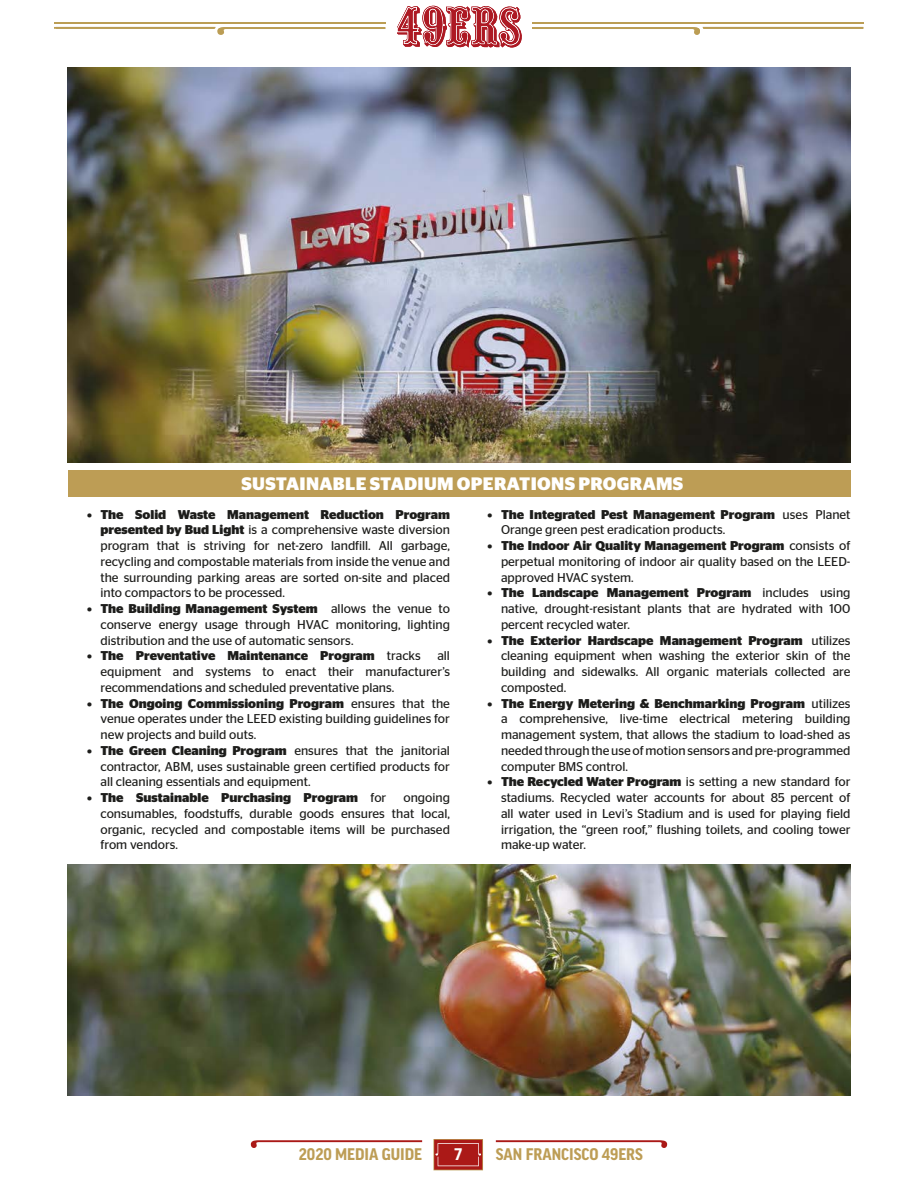
<style>
.page{position:relative;width:918px;height:1188px;background:#fff}
.page>*{position:absolute;margin:0;border:0;box-sizing:border-box;transform-origin:0 0}
.t1{font:700 18px "Stag Sans";letter-spacing:.02em;color:#fff}
.t2{font:700 18px "Good Headline Pro Narr";color:#bd9d55}
.t3{font:700 18px "Good Headline Pro Narr";color:#fff}
.t4{font:12.75px/15.8px "Stag Sans";color:#1d1d1b;text-align:justify}
.t5{font:700 12.75px "Stag Sans";color:#1d1d1b}
.s1{font-weight:700}
.s2{font-weight:400}
</style>
<div class="page">
<hr style="left:54px;top:22px;width:331px;height:2px;background:#bb9d54">
<svg style="left:398px;top:6px;width:124px;height:42px"></svg>
<svg style="left:54px;top:27px;width:331px;height:8px"></svg>
<svg style="left:532px;top:27px;width:331px;height:8px"></svg>
<hr style="left:532px;top:22px;width:331px;height:2px;background:#bb9d54">
<svg style="left:433px;top:1139px;width:50px;height:31px"></svg>
<svg style="left:251px;top:1140px;width:171px;height:8px"></svg>
<svg style="left:496px;top:1140px;width:171px;height:8px"></svg>
<div style="left:68px;top:470px;width:782px;height:27px;background:#bd9d55"></div>
<img style="left:68px;top:68px;width:782px;height:395px">
<img style="left:68px;top:864px;width:782px;height:232px">
<h1 class="t1" style="left:241px;top:474px;width:444px">SUSTAINABLE STADIUM OPERATIONS PROGRAMS</h1>
<p class="t4" style="left:101px;top:506px;width:351px;text-indent:-14px"><span class="s1">• The Solid Waste Management Reduction Program presented by Bud Light</span> is a comprehensive waste diversion program that is striving for net-zero landfill. All garbage, recycling and compostable materials from inside the venue and the surrounding parking areas are sorted on-site and placed into compactors to be processed.</p>
<p class="t4" style="left:101px;top:601px;width:351px;text-indent:-14px"><span class="s1">• The Building Management System</span> allows the venue to conserve energy usage through HVAC monitoring, lighting distribution and the use of automatic sensors.</p>
<p class="t5" style="left:87px;top:649px;width:335px">• The Preventative Maintenance Program <span class="s2">tracks</span></p>
<p class="t4" style="left:101px;top:648px;width:351px;text-indent:337px">all equipment and systems to enact their manufacturer’s recommendations and scheduled preventative plans.</p>
<p class="t4" style="left:101px;top:695px;width:351px;text-indent:-14px"><span class="s1">• The Ongoing Commissioning Program</span> ensures that the venue operates under the LEED existing building guidelines for new projects and build outs.</p>
<p class="t4" style="left:101px;top:742px;width:351px;text-indent:-14px"><span class="s1">• The Green Cleaning Program</span> ensures that the janitorial contractor, ABM, uses sustainable green certified products for all cleaning essentials and equipment.</p>
<p class="t5" style="left:87px;top:790px;width:301px">• The Sustainable Purchasing Program <span class="s2">for</span></p>
<p class="t4" style="left:101px;top:790px;width:351px;text-indent:303px">ongoing consumables, foodstuffs, durable goods ensures that local, organic, recycled and compostable items will be purchased from vendors.</p>
<p class="t4" style="left:501px;top:506px;width:351px;text-indent:-14px"><span class="s1">• The Integrated Pest Management Program</span> uses Planet<br>Orange green pest eradication products.</p>
<p class="t4" style="left:501px;top:538px;width:351px;text-indent:-14px"><span class="s1">• The Indoor Air Quality Management Program</span> consists of perpetual monitoring of indoor air quality based on the LEED&shy;approved HVAC system.</p>
<p class="t4" style="left:501px;top:585px;width:351px;text-indent:-14px"><span class="s1">• The Landscape Management Program</span> includes using native, drought-resistant plants that are hydrated with 100 percent recycled water.</p>
<p class="t4" style="left:501px;top:632px;width:351px;text-indent:-14px"><span class="s1">• The Exterior Hardscape Management Program</span> utilizes cleaning equipment when washing the exterior skin of the building and sidewalks. All organic materials collected are composted.</p>
<p class="t4" style="left:501px;top:695px;width:351px;text-indent:-14px"><span class="s1">• The Energy Metering &amp; Benchmarking Program</span> utilizes a comprehensive, live-time electrical metering building management system, that allows the stadium to load-shed as needed through the use of motion sensors and pre-programmed computer BMS control.</p>
<p class="t4" style="left:501px;top:774px;width:351px;text-indent:-14px"><span class="s1">• The Recycled Water Program</span> is setting a new standard for stadiums. Recycled water accounts for about 85 percent of all water used in Levi’s Stadium and is used for playing field irrigation, the “green roof,” flushing toilets, and cooling tower make-up water.</p>
<h1 class="t2" style="left:299px;top:1145px;width:125px">2020 MEDIA GUIDE</h1>
<h1 class="t3" style="left:454px;top:1145px;width:9px">7</h1>
<h1 class="t2" style="left:496px;top:1145px;width:149px">SAN FRANCISCO 49ERS</h1>
</div>
